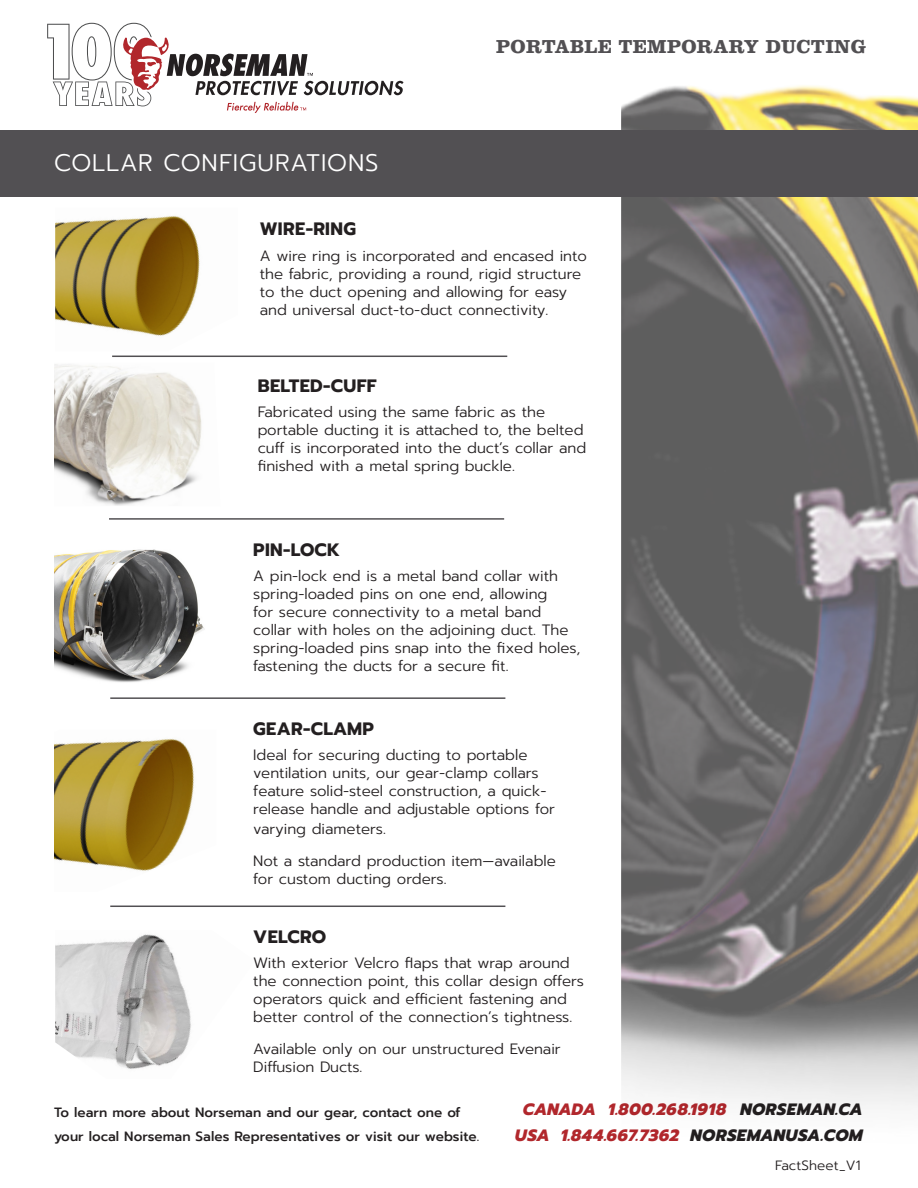
<style>
.page{position:relative;width:918px;height:1188px;background:#fff}
.page>*{position:absolute;margin:0;border:0;box-sizing:border-box;transform-origin:0 0}
.t1{font:300 24px "Prompt";letter-spacing:.035em;color:#fff}
.t2{font:700 19.5px "Clarendon LT Std";letter-spacing:.015em;color:#525053}
.t3{font:700 18px "Prompt";letter-spacing:.02em;color:#231f20}
.t4{font:italic 800 16.5px "Prompt";letter-spacing:.025em;color:#b1272c}
.t5{font:300 15px/18px "Prompt";color:#231f20}
.t6{font:500 13.5px/24px "Prompt";letter-spacing:.005em;color:#231f20}
.t7{font:300 13.5px "Prompt";letter-spacing:.01em;color:#231f20}
.s1{color:#231f20}
</style>
<div class="page">
<svg style="left:47px;top:23px;width:357px;height:90px"></svg>
<img style="left:621px;top:85px;width:297px;height:1022px">
<div style="left:0;top:130px;width:918px;height:66px;background:#525053"></div>
<img style="left:55px;top:216px;width:145px;height:120px">
<img style="left:54px;top:738px;width:140px;height:133px">
<img style="left:55px;top:934px;width:136px;height:135px">
<img style="left:54px;top:364px;width:148px;height:142px">
<img style="left:54px;top:549px;width:151px;height:133px">
<hr style="left:112px;top:356px;width:395px;height:1px;background:#525053">
<hr style="left:109px;top:518px;width:395px;height:2px;background:#525053">
<hr style="left:110px;top:697px;width:395px;height:2px;background:#525053">
<hr style="left:110px;top:906px;width:395px;height:1px;background:#525053">
<p class="t1" style="left:54px;top:146px;width:326px">COLLAR CONFIGURATIONS</p>
<p class="t2" style="left:496px;top:35px;width:371px">PORTABLE TEMPORARY DUCTING</p>
<p class="t3" style="left:260px;top:216px;width:98px">WIRE-RING</p>
<p class="t5" style="left:260px;top:247px;width:329px">A wire ring is incorporated and encased into the fabric, providing a round, rigid structure to the duct opening and allowing for easy and universal duct-to-duct connectivity.</p>
<p class="t3" style="left:258px;top:372px;width:120px">BELTED-CUFF</p>
<p class="t5" style="left:258px;top:403px;width:330px">Fabricated using the same fabric as the portable ducting it is attached to, the belted cuff is incorporated into the duct’s collar and finished with a metal spring buckle.</p>
<p class="t3" style="left:253px;top:536px;width:88px">PIN-LOCK</p>
<p class="t5" style="left:253px;top:567px;width:329px">A pin-lock end is a metal band collar with spring-loaded pins on one end, allowing<br>for secure connectivity to a metal band collar with holes on the adjoining duct. The spring-loaded pins snap into the fixed holes, fastening the ducts for a secure fit.</p>
<p class="t3" style="left:253px;top:715px;width:122px">GEAR-CLAMP</p>
<p class="t5" style="left:253px;top:746px;width:303px">Ideal for securing ducting to portable ventilation units, our gear-clamp collars feature solid-steel construction, a quick&shy;release handle and adjustable options for</p>
<p class="t5" style="left:253px;top:820px;width:134px">varying diameters.</p>
<p class="t5" style="left:253px;top:852px;width:304px">Not a standard production item—available for custom ducting orders.</p>
<p class="t3" style="left:253px;top:923px;width:75px">VELCRO</p>
<p class="t5" style="left:253px;top:954px;width:332px">With exterior Velcro flaps that wrap around the connection point, this collar design offers operators quick and efficient fastening and better control of the connection’s tightness.</p>
<p class="t5" style="left:253px;top:1040px;width:309px">Available only on our unstructured Evenair<br>Diffusion Ducts.</p>
<p class="t6" style="left:54px;top:1100px;width:427px">To learn more about Norseman and our gear, contact one of your local Norseman Sales Representatives or visit our website.</p>
<p class="t4" style="left:523px;top:1097px;width:341px">CANADA 1.800.268.1918 <span class="s1">NORSEMAN.CA</span></p>
<p class="t4" style="left:515px;top:1123px;width:349px">USA 1.844.667.7362 <span class="s1">NORSEMANUSA.COM</span></p>
<p class="t7" style="left:775px;top:1156px;width:87px">FactSheet_V1</p>
</div>
